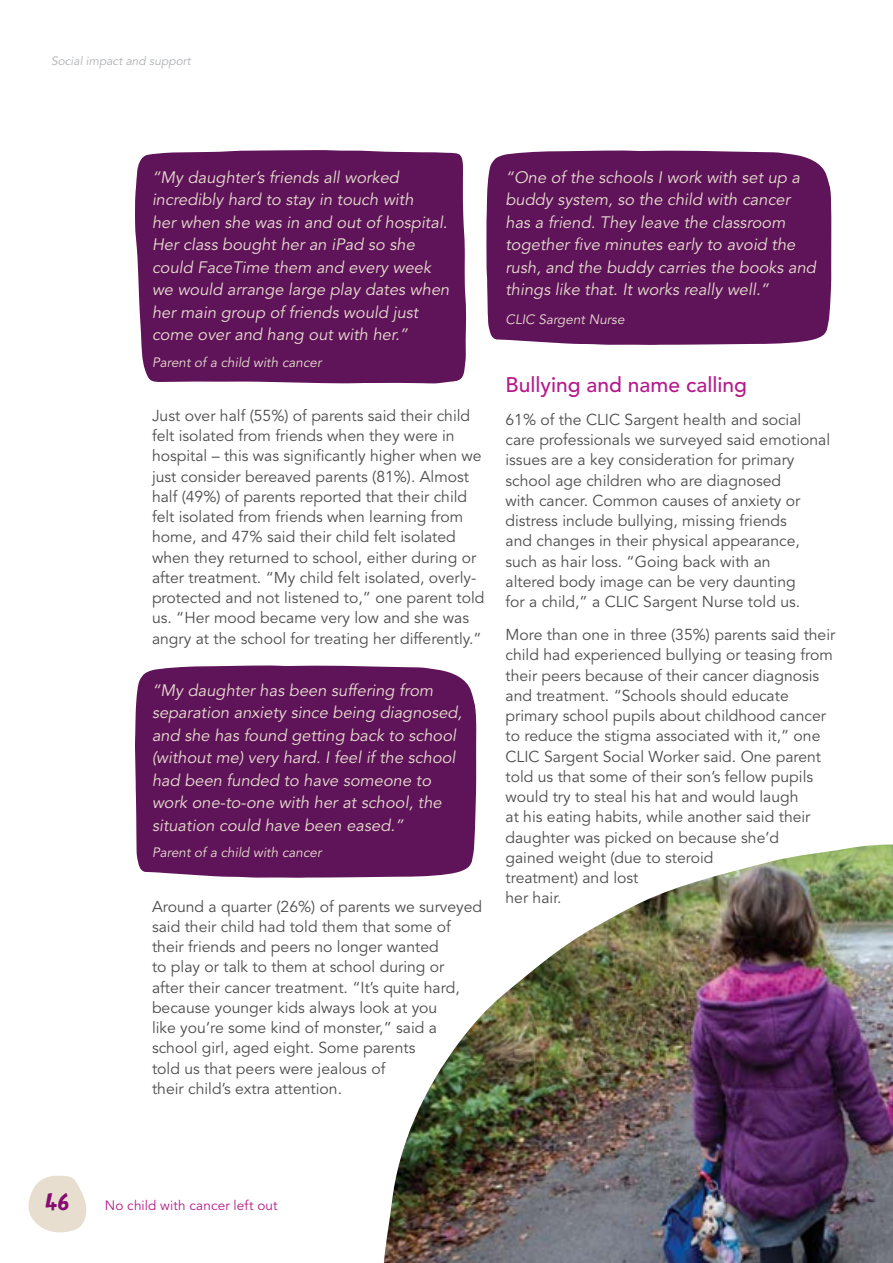
<style>
.page{position:relative;width:893px;height:1263px;background:#fff}
.page>*{position:absolute;margin:0;border:0;box-sizing:border-box;transform-origin:0 0}
.t1{font:24px "CLIC Sargent Summer Beta";color:#850c70}
.Heading_2{font:500 21px "Avenir LT Std";color:#b51a8a}
.t2{font:italic 16.5px/22.5px "Avenir LT Std";color:#e7ded0}
.Body_text{font:15.75px/20.2px "Avenir LT Std";color:#4d4d4f}
.Quote_name_age{font:italic 13.5px "Avenir LT Std";color:#e7ded0}
.t3{font:13.5px "Avenir LT Std";letter-spacing:.01em;color:#b51a8a}
.t4{font:italic 12px "Avenir LT Std";color:#afb1b4}
</style>
<div class="page">
<div style="left:486px;top:150px;width:346px;height:195px;background:#5f1358"></div>
<div style="left:135px;top:665px;width:342px;height:213px;background:#5f1358"></div>
<div style="left:135px;top:150px;width:332px;height:234px;background:#5f1358"></div>
<img style="left:384px;top:844px;width:509px;height:419px">
<svg style="left:28px;top:1175px;width:59px;height:58px"></svg>
<p class="t4" style="left:51px;top:54px;width:141px">Social impact and support</p>
<p class="t2" style="left:152px;top:166px;width:299px">“My daughter’s friends all worked incredibly hard to stay in touch with<br>her when she was in and out of hospital.<br>Her class bought her an iPad so she could FaceTime them and every week we would arrange large play dates when her main group of friends would just come over and hang out with her.”</p>
<p class="Quote_name_age" style="left:152px;top:354px;width:171px">Parent of a child with cancer</p>
<p class="Body_text" style="left:152px;top:406px;width:334px">Just over half (55%) of parents said their child felt isolated from friends when they were in hospital – this was significantly higher when we just consider bereaved parents (81%). Almost half (49%) of parents reported that their child felt isolated from friends when learning from home, and 47% said their child felt isolated when they returned to school, either during or after treatment. “My child felt isolated, overly&shy;protected and not listened to,” one parent told us. “Her mood became very low and she was angry at the school for treating her differently.”</p>
<p class="t2" style="left:152px;top:679px;width:312px">“My daughter has been suffering from separation anxiety since being diagnosed, and she has found getting back to school (without me) very hard. I feel if the school had been funded to have someone to work one-to-one with her at school, the situation could have been eased.”</p>
<p class="Quote_name_age" style="left:152px;top:845px;width:171px">Parent of a child with cancer</p>
<p class="Body_text" style="left:152px;top:897px;width:332px">Around a quarter (26%) of parents we surveyed said their child had told them that some of their friends and peers no longer wanted<br>to play or talk to them at school during or<br>after their cancer treatment. “It’s quite hard, because younger kids always look at you<br>like you’re some kind of monster,” said a school girl, aged eight. Some parents<br>told us that peers were jealous of<br>their child’s extra attention.</p>
<p class="t2" style="left:505px;top:166px;width:312px">“One of the schools I work with set up a buddy system, so the child with cancer has a friend. They leave the classroom together five minutes early to avoid the rush, and the buddy carries the books and things like that. It works really well.”</p>
<p class="Quote_name_age" style="left:505px;top:311px;width:121px">CLIC Sargent Nurse</p>
<p class="Heading_2" style="left:505px;top:372px;width:243px">Bullying and name calling</p>
<p class="Body_text" style="left:505px;top:410px;width:326px">61% of the CLIC Sargent health and social care professionals we surveyed said emotional issues are a key consideration for primary school age children who are diagnosed<br>with cancer. Common causes of anxiety or distress include bullying, missing friends<br>and changes in their physical appearance, such as hair loss. “Going back with an<br>altered body image can be very daunting<br>for a child,” a CLIC Sargent Nurse told us.</p>
<p class="Body_text" style="left:505px;top:625px;width:331px">More than one in three (35%) parents said their child had experienced bullying or teasing from their peers because of their cancer diagnosis and treatment. “Schools should educate primary school pupils about childhood cancer to reduce the stigma associated with it,” one CLIC Sargent Social Worker said. One parent told us that some of their son’s fellow pupils would try to steal his hat and would laugh<br>at his eating habits, while another said their daughter was picked on because she’d<br>gained weight (due to steroid<br>treatment) and lost<br>her hair.</p>
<h1 class="t1" style="left:46px;top:1188px;width:25px">46</h1>
<p class="t3" style="left:105px;top:1197px;width:174px">No child with cancer left out</p>
</div>
